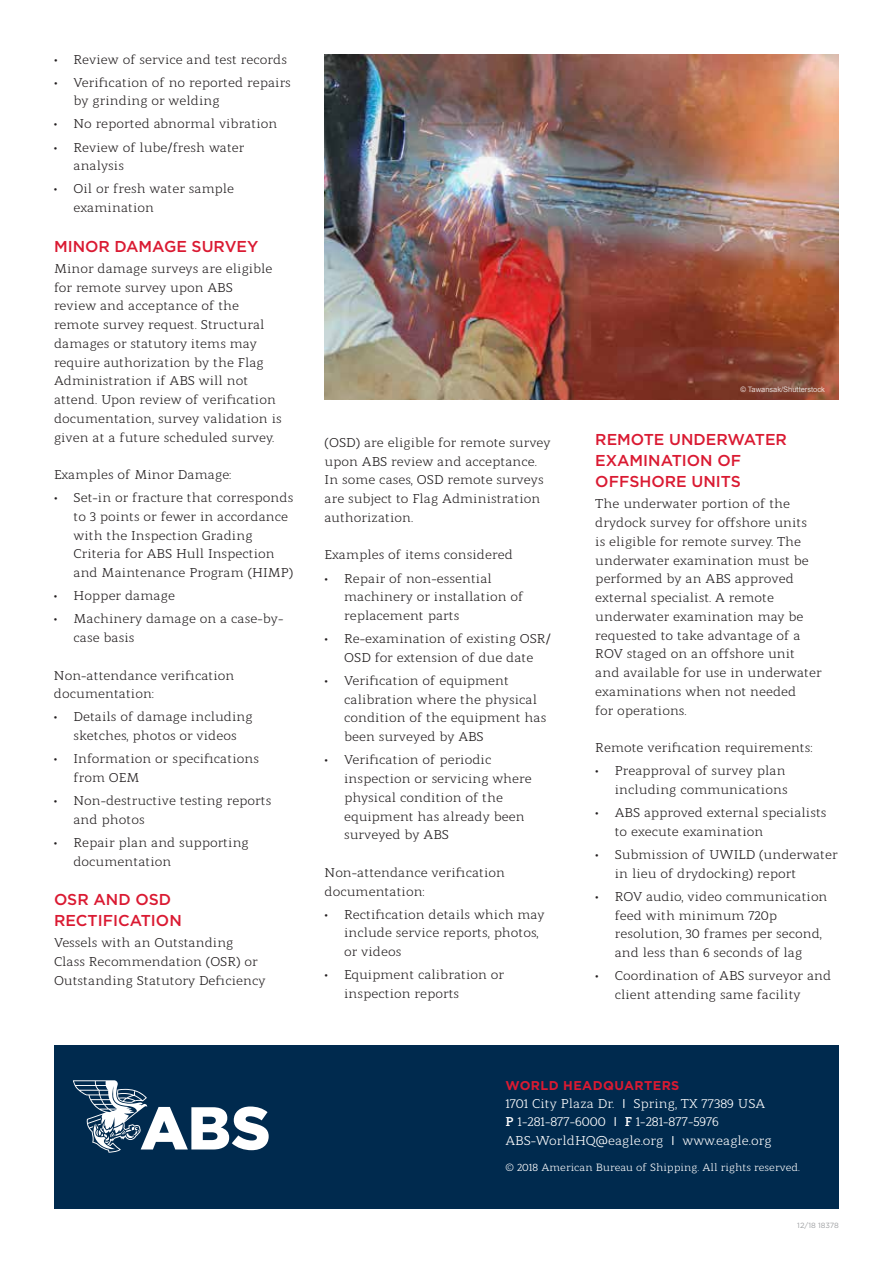
<style>
.page{position:relative;width:893px;height:1263px;background:#fff}
.page>*{position:absolute;margin:0;border:0;box-sizing:border-box;transform-origin:0 0}
.t1{font:500 15.75px/21px "Gotham";color:#da1a32}
.t2{font:12.75px/18.8px "Modum";color:#231f20}
.t3{font:12.75px/18.5px "Modum";color:#fff}
.t4{font:700 12.75px "Gotham";letter-spacing:.03em;color:#da1a32}
.t5{font:10.5px "Modum";color:#fff}
.t6{font:7.5px "Arial";color:#fff}
.t7{font:7.5px "Gotham";color:#9ea0a2}
.s1{font-family:"Gotham"}
.s2{font-weight:700}
</style>
<div class="page">
<div style="left:54px;top:1045px;width:785px;height:163px;background:#002a4e"></div>
<svg style="left:73px;top:1080px;width:196px;height:73px"></svg>
<img style="left:325px;top:55px;width:514px;height:345px">
<p class="t2" style="left:54px;top:49px;width:235px">• Review of service and test records</p>
<p class="t2" style="left:73px;top:72px;width:219px;text-indent:-19px">• Verification of no reported repairs by grinding or welding</p>
<p class="t2" style="left:54px;top:113px;width:225px">• No reported abnormal vibration</p>
<p class="t2" style="left:73px;top:136px;width:173px;text-indent:-19px">• Review of lube/fresh water analysis</p>
<p class="t2" style="left:73px;top:178px;width:162px;text-indent:-19px">• Oil or fresh water sample examination</p>
<p class="t1" style="left:54px;top:236px;width:206px">MINOR DAMAGE SURVEY</p>
<p class="t2" style="left:54px;top:258px;width:229px">Minor damage surveys are eligible for remote survey upon ABS<br>review and acceptance of the remote survey request. Structural damages or statutory items may require authorization by the Flag<br>Administration if ABS will not attend. Upon review of verification documentation, survey validation is given at a future scheduled survey.</p>
<p class="t2" style="left:54px;top:464px;width:179px">Examples of Minor Damage:</p>
<p class="t2" style="left:73px;top:487px;width:221px;text-indent:-19px">• Set-in or fracture that corresponds to 3 points or fewer in accordance with the Inspection Grading<br>Criteria for ABS Hull Inspection and Maintenance Program (HIMP)</p>
<p class="t2" style="left:54px;top:585px;width:123px">• Hopper damage</p>
<p class="t2" style="left:73px;top:608px;width:211px;text-indent:-19px">• Machinery damage on a case-by&shy;case basis</p>
<p class="t2" style="left:54px;top:664px;width:182px">Non-attendance verification documentation:</p>
<p class="t2" style="left:54px;top:706px;width:200px;text-align:center">• Details of damage including sketches, photos or videos</p>
<p class="t2" style="left:73px;top:748px;width:187px;text-indent:-19px">• Information or specifications from OEM</p>
<p class="t2" style="left:73px;top:790px;width:199px;text-indent:-19px">• Non-destructive testing reports and photos</p>
<p class="t2" style="left:73px;top:832px;width:177px;text-indent:-19px">• Repair plan and supporting documentation</p>
<p class="t1" style="left:54px;top:889px;width:129px">OSR AND OSD<br>RECTIFICATION</p>
<p class="t2" style="left:54px;top:932px;width:213px">Vessels with an Outstanding<br>Class Recommendation (OSR) or<br>Outstanding Statutory Deficiency</p>
<p class="t2" style="left:325px;top:432px;width:228px">(OSD) are eligible for remote survey upon ABS review and acceptance.<br>In some cases, OSD remote surveys are subject to Flag Administration authorization.</p>
<p class="t2" style="left:325px;top:544px;width:190px">Examples of items considered</p>
<p class="t2" style="left:344px;top:567px;width:181px;text-indent:-19px">• Repair of non-essential machinery or installation of replacement parts</p>
<p class="t2" style="left:325px;top:628px;width:228px;text-align:center">• Re-examination of existing OSR/<br>OSD for extension of due date</p>
<p class="t2" style="left:344px;top:670px;width:204px;text-indent:-19px">• Verification of equipment calibration where the physical condition of the equipment has been surveyed by ABS</p>
<p class="t2" style="left:344px;top:749px;width:189px;text-indent:-19px">• Verification of periodic inspection or servicing where physical condition of the equipment has already been surveyed by ABS</p>
<p class="t2" style="left:325px;top:862px;width:182px">Non-attendance verification documentation:</p>
<p class="t2" style="left:344px;top:904px;width:202px;text-indent:-19px">• Rectification details which may include service reports, photos, or videos</p>
<p class="t2" style="left:344px;top:964px;width:162px;text-indent:-19px">• Equipment calibration or inspection reports</p>
<p class="t6" style="left:740px;top:385px;width:86px">© Tawansak/Shutterstock</p>
<p class="t1" style="left:595px;top:429px;width:193px">REMOTE UNDERWATER<br>EXAMINATION OF<br>OFFSHORE UNITS</p>
<p class="t2" style="left:595px;top:493px;width:228px">The underwater portion of the drydock survey for offshore units<br>is eligible for remote survey. The underwater examination must be performed by an ABS approved external specialist. A remote underwater examination may be requested to take advantage of a<br>ROV staged on an offshore unit and available for use in underwater examinations when not needed<br>for operations.</p>
<p class="t2" style="left:595px;top:737px;width:219px">Remote verification requirements:</p>
<p class="t2" style="left:595px;top:760px;width:194px;text-align:right">• Preapproval of survey plan including communications</p>
<p class="t2" style="left:615px;top:802px;width:213px;text-indent:-19px">• ABS approved external specialists to execute examination</p>
<p class="t2" style="left:615px;top:844px;width:224px;text-indent:-19px">• Submission of UWILD (underwater in lieu of drydocking) report</p>
<p class="t2" style="left:615px;top:886px;width:214px;text-indent:-19px">• ROV audio, video communication feed with minimum 720p resolution, 30 frames per second, and less than 6 seconds of lag</p>
<p class="t2" style="left:615px;top:965px;width:218px;text-indent:-19px">• Coordination of ABS surveyor and client attending same facility</p>
<p class="t4" style="left:505px;top:1077px;width:175px">WORLD HEADQUARTERS</p>
<p class="t3" style="left:505px;top:1093px;width:268px">1701 City Plaza Dr. <span class="s1">I</span> Spring, TX 77389 USA<br><span class="s2">P</span> 1-281-877-6000 <span class="s1">I</span> <span class="s2">F</span> 1-281-877-5976<br>ABS-WorldHQ@eagle.org <span class="s1">I</span> www.eagle.org</p>
<p class="t5" style="left:505px;top:1159px;width:296px">© 2018 American Bureau of Shipping. All rights reserved.</p>
<p class="t7" style="left:797px;top:1221px;width:43px">12/18 18378</p>
</div>
